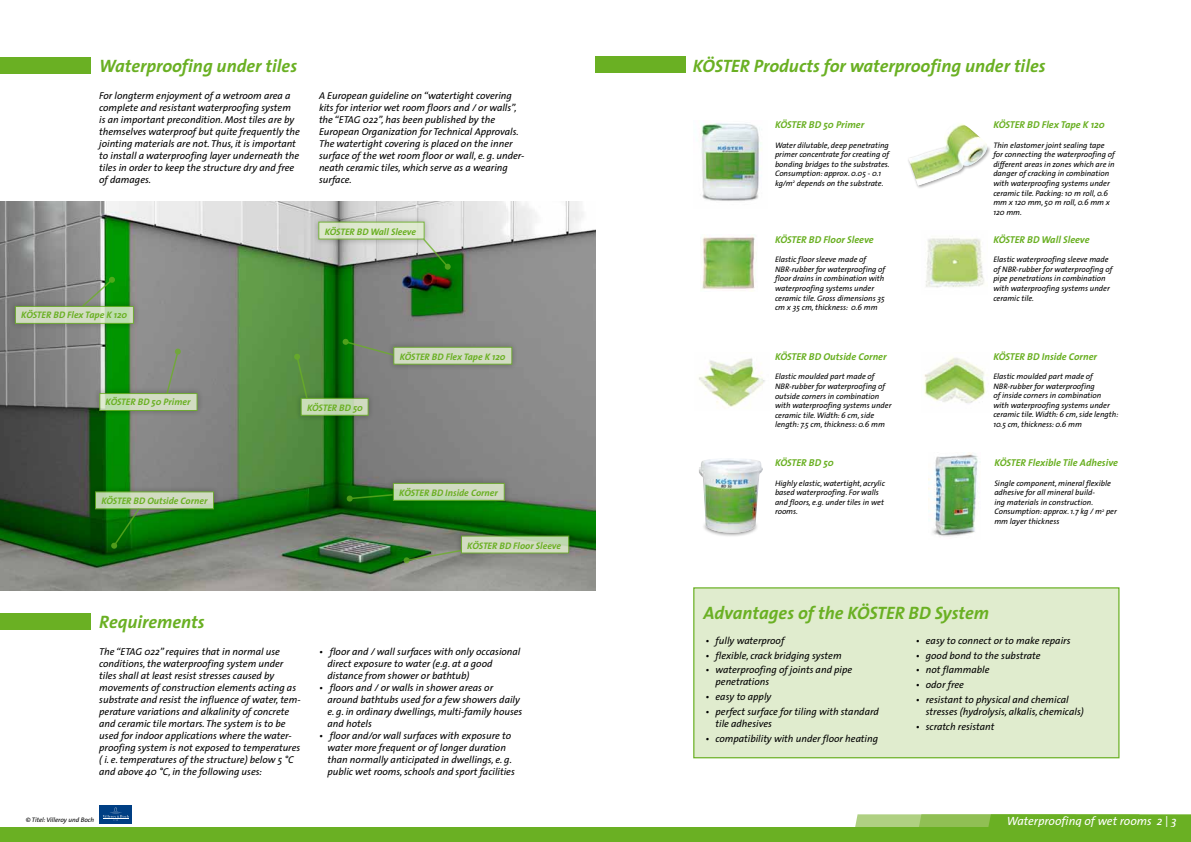
<style>
.page{position:relative;width:1191px;height:842px;background:#fff}
.page>*{position:absolute;margin:0;border:0;box-sizing:border-box;transform-origin:0 0}
.t1{font:italic 700 18px "The Sans";color:#6ab023}
.t2{font:italic 12px "The Sans";color:#fff}
.t3{font:italic 10px/12px "The Sans";color:#000}
.t4{font:italic 700 10px "The Sans";color:#6ab023}
.t5{font:italic 700 9.5px "The Sans";color:#6ab023}
.t6{font:italic 8px/9.6px "The Sans";color:#000}
.t7{font:italic 6.5px "The Sans";color:#000}
</style>
<div class="page">
<img style="left:0;top:202px;width:595px;height:389px">
<svg style="left:854px;top:814px;width:337px;height:14px;background:#80ba41"></svg>
<div style="left:0;top:828px;width:595px;height:14px;background:#6ab023"></div>
<div style="left:0;top:57px;width:91px;height:17px;background:#6ab023"></div>
<div style="left:0;top:613px;width:91px;height:16px;background:#6ab023"></div>
<div style="left:595px;top:828px;width:596px;height:14px;background:#6ab023"></div>
<div style="left:89px;top:485px;width:131px;height:30px;background:#000;opacity:.3"></div>
<div style="left:95px;top:491px;width:119px;height:18px;background:linear-gradient(to right,#c0dab1,#d6dbc7);border:1px solid #6ab023"></div>
<svg style="left:112px;top:507px;width:29px;height:41px"></svg>
<div style="left:111px;top:542px;width:6px;height:7px;background:#4f9b1a;border-radius:50%"></div>
<div style="left:9px;top:300px;width:131px;height:29px;background:#000;opacity:.3"></div>
<svg style="left:15px;top:306px;width:119px;height:18px;background:#c2d6ae"></svg>
<svg style="left:81px;top:276px;width:34px;height:32px"></svg>
<div style="left:387px;top:340px;width:131px;height:30px;background:#000;opacity:.3"></div>
<div style="left:393px;top:347px;width:119px;height:18px;background:#d2dcc3;border:1px solid #6ab023"></div>
<svg style="left:342px;top:338px;width:53px;height:19px"></svg>
<div style="left:386px;top:476px;width:124px;height:30px;background:#000;opacity:.3"></div>
<div style="left:393px;top:483px;width:112px;height:18px;background:linear-gradient(to right,#c3d9b4,#d3dbc4);border:1px solid #6ab023"></div>
<svg style="left:346px;top:493px;width:48px;height:9px"></svg>
<div style="left:294px;top:391px;width:80px;height:30px;background:#000;opacity:.3"></div>
<div style="left:301px;top:398px;width:68px;height:18px;background:linear-gradient(to right,#c5dcb3,#c6d7b8);border:1px solid #6ab023"></div>
<svg style="left:294px;top:353px;width:15px;height:47px"></svg>
<div style="left:312px;top:215px;width:118px;height:30px;background:#000;opacity:.3"></div>
<div style="left:318px;top:222px;width:106px;height:18px;background:#e0ecce"></div>
<svg style="left:421px;top:237px;width:29px;height:32px"></svg>
<svg style="left:444px;top:263px;width:7px;height:7px"></svg>
<div style="left:93px;top:387px;width:110px;height:30px;background:#000;opacity:.3"></div>
<svg style="left:99px;top:393px;width:98px;height:18px;background:#c1d6ac"></svg>
<svg style="left:165px;top:348px;width:16px;height:47px"></svg>
<div style="left:454px;top:529px;width:121px;height:30px;background:#000;opacity:.3"></div>
<svg style="left:461px;top:536px;width:108px;height:17px;background:#c5d6b2"></svg>
<svg style="left:403px;top:549px;width:60px;height:15px"></svg>
<img style="left:701px;top:123px;width:61px;height:78px">
<div style="left:701px;top:521px;width:58px;height:17px;background:#000;opacity:.55"></div>
<img style="left:699px;top:458px;width:64px;height:75px">
<img style="left:928px;top:452px;width:50px;height:85px">
<div style="left:693px;top:587px;width:426px;height:171px;background:#e0ecce;border:1px solid #6ab023"></div>
<div style="left:595px;top:57px;width:90px;height:16px;background:#6ab023"></div>
<img style="left:702px;top:237px;width:53px;height:54px">
<img style="left:926px;top:238px;width:58px;height:50px">
<img style="left:699px;top:358px;width:66px;height:49px">
<img style="left:924px;top:357px;width:62px;height:46px">
<div style="left:99px;top:805px;width:33px;height:18px;background:#003f84"></div>
<svg style="left:103px;top:807px;width:26px;height:14px"></svg>
<div style="left:906px;top:145px;width:84px;height:44px;background:#000;opacity:.4"></div>
<img style="left:908px;top:124px;width:80px;height:61px">
<h1 class="t1" style="left:99px;top:55px;width:199px">Waterproofing under tiles</h1>
<p class="t3" style="left:99px;top:90px;width:202px">For longterm enjoyment of a wetroom area a complete and resistant waterproofing system<br>is an important precondition. Most tiles are by themselves waterproof but quite frequently the jointing materials are not. Thus, it is important to install a waterproofing layer underneath the tiles in order to keep the structure dry and free of damages.</p>
<p class="t3" style="left:319px;top:90px;width:207px">A European guideline on “watertight covering kits for interior wet room floors and / or walls”, the “ETAG 022”, has been published by the European Organization for Technical Approvals.<br>The watertight covering is placed on the inner surface of the wet room floor or wall, e. g. under&shy;neath ceramic tiles, which serve as a wearing surface.</p>
<p class="t5" style="left:325px;top:225px;width:93px">KÖSTER BD Wall Sleeve</p>
<p class="t5" style="left:21px;top:309px;width:107px">KÖSTER BD Flex Tape K 120</p>
<p class="t5" style="left:400px;top:350px;width:107px">KÖSTER BD Flex Tape K 120</p>
<p class="t5" style="left:106px;top:396px;width:86px">KÖSTER BD 50 Primer</p>
<p class="t5" style="left:101px;top:494px;width:108px">KÖSTER BD Outside Corner</p>
<h1 class="t1" style="left:99px;top:611px;width:107px">Requirements</h1>
<p class="t5" style="left:307px;top:402px;width:57px">KÖSTER BD 50</p>
<p class="t5" style="left:399px;top:487px;width:100px">KÖSTER BD Inside Corner</p>
<p class="t5" style="left:467px;top:539px;width:95px">KÖSTER BD Floor Sleeve</p>
<p class="t3" style="left:99px;top:646px;width:203px">The “ETAG 022” requires that in normal use conditions, the waterproofing system under tiles shall at least resist stresses caused by movements of construction elements acting as substrate and resist the influence of water, tem&shy;perature variations and alkalinity of concrete and ceramic tile mortars. The system is to be used for indoor applications where the water&shy;proofing system is not exposed to temperatures ( i. e. temperatures of the structure) below 5 °C and above 40 °C, in the following uses:</p>
<p class="t7" style="left:26px;top:815px;width:70px">© Titel: Villeroy und Boch</p>
<p class="t3" style="left:327px;top:646px;width:194px;text-indent:-8px">• floor and / wall surfaces with only occasional direct exposure to water (e.g. at a good distance from shower or bathtub)</p>
<p class="t3" style="left:327px;top:682px;width:196px;text-indent:-8px">• floors and / or walls in shower areas or around bathtubs used for a few showers daily e. g. in ordinary dwellings, multi-family houses and hotels</p>
<p class="t3" style="left:327px;top:730px;width:189px;text-indent:-8px">• floor and/or wall surfaces with exposure to water more frequent or of longer duration than normally anticipated in dwellings, e. g. public wet rooms, schools and sport facilities</p>
<h1 class="t1" style="left:693px;top:54px;width:354px">KÖSTER Products for waterproofing under tiles</h1>
<p class="t4" style="left:775px;top:119px;width:91px">KÖSTER BD 50 Primer</p>
<p class="t6" style="left:775px;top:140px;width:116px">Water dilutable, deep penetrating primer concentrate for creating of bonding bridges to the substrates.<br>Consumption: approx. 0.05 - 0.1 kg/m<sup>2</sup> depends on the substrate.</p>
<p class="t4" style="left:775px;top:233px;width:100px">KÖSTER BD Floor Sleeve</p>
<p class="t6" style="left:775px;top:255px;width:112px">Elastic floor sleeve made of<br>NBR-rubber for waterproofing of floor drains in combination with waterproofing systems under ceramic tile. Gross dimensions 35 cm x 35 cm, thickness: 0.6 mm</p>
<p class="t4" style="left:775px;top:350px;width:113px">KÖSTER BD Outside Corner</p>
<p class="t6" style="left:775px;top:372px;width:118px">Elastic moulded part made of<br>NBR-rubber for waterproofing of outside corners in combination with waterproofing systems under ceramic tile. Width: 6 cm, side length: 7.5 cm, thickness: 0.6 mm</p>
<p class="t4" style="left:775px;top:457px;width:60px">KÖSTER BD 50</p>
<p class="t6" style="left:775px;top:478px;width:111px">Highly elastic, watertight, acrylic based waterproofing. For walls and floors, e.g. under tiles in wet rooms.</p>
<p class="t4" style="left:993px;top:119px;width:113px">KÖSTER BD Flex Tape K 120</p>
<p class="t6" style="left:993px;top:140px;width:123px">Thin elastomer joint sealing tape for connecting the waterproofing of different areas in zones which are in danger of cracking in combination with waterproofing systems under ceramic tile. Packing: 10 m roll, 0.6 mm x 120 mm, 50 m roll, 0.6 mm x<br>120 mm.</p>
<p class="t4" style="left:993px;top:233px;width:98px">KÖSTER BD Wall Sleeve</p>
<p class="t6" style="left:993px;top:255px;width:121px">Elastic waterproofing sleeve made of NBR-rubber for waterproofing of pipe penetrations in combination with waterproofing systems under ceramic tile.</p>
<p class="t4" style="left:993px;top:350px;width:105px">KÖSTER BD Inside Corner</p>
<p class="t6" style="left:993px;top:372px;width:126px">Elastic moulded part made of<br>NBR-rubber for waterproofing<br>of inside corners in combination with waterproofing systems under ceramic tile. Width: 6 cm, side length:<br>10.5 cm, thickness: 0.6 mm</p>
<p class="t4" style="left:994px;top:457px;width:125px">KÖSTER Flexible Tile Adhesive</p>
<p class="t6" style="left:994px;top:478px;width:124px">Single component, mineral flexible adhesive for all mineral build-<br>ing materials in construction.<br>Consumption: approx. 1.7 kg / m<sup>2</sup> per mm layer thickness</p>
<h1 class="t1" style="left:703px;top:602px;width:287px">Advantages of the KÖSTER BD System</h1>
<p class="t3" style="left:705px;top:634px;width:80px">• fully waterproof</p>
<p class="t3" style="left:705px;top:649px;width:138px">• flexible, crack bridging system</p>
<p class="t3" style="left:715px;top:664px;width:138px;text-indent:-10px">• waterproofing of joints and pipe penetrations</p>
<p class="t3" style="left:705px;top:691px;width:67px">• easy to apply</p>
<p class="t3" style="left:715px;top:706px;width:165px;text-indent:-10px">• perfect surface for tiling with standard tile adhesives</p>
<p class="t3" style="left:705px;top:732px;width:174px">• compatibility with under floor heating</p>
<p class="t3" style="left:916px;top:634px;width:156px">• easy to connect or to make repairs</p>
<p class="t3" style="left:916px;top:649px;width:126px">• good bond to the substrate</p>
<p class="t3" style="left:916px;top:664px;width:75px">• not flammable</p>
<p class="t3" style="left:916px;top:679px;width:50px">• odor free</p>
<p class="t3" style="left:926px;top:694px;width:159px;text-indent:-10px">• resistant to physical and chemical stresses (hydrolysis, alkalis, chemicals)</p>
<p class="t3" style="left:916px;top:720px;width:80px">• scratch resistant</p>
<p class="t2" style="left:1007px;top:814px;width:171px">Waterproofing of wet rooms 2 | 3</p>
</div>
